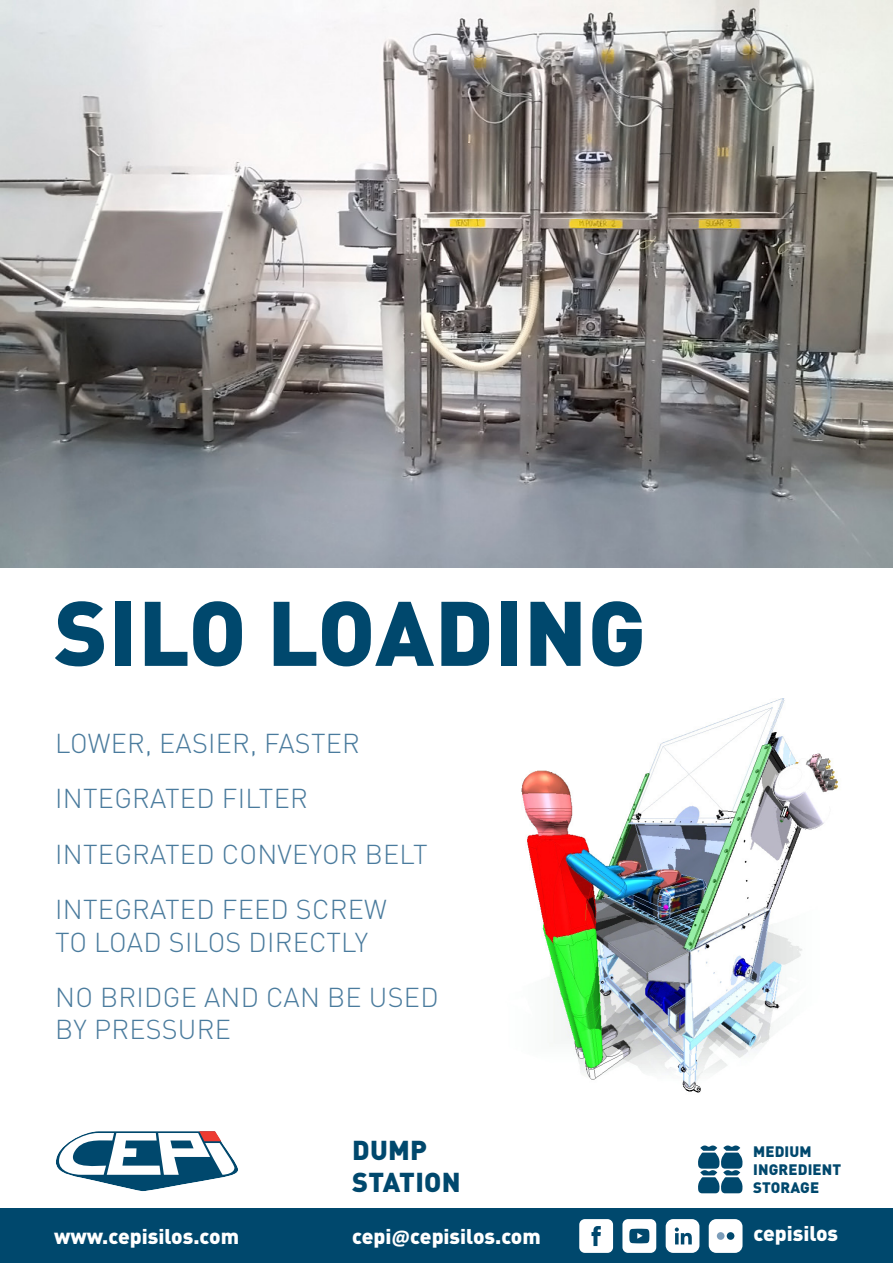
<style>
.page{position:relative;width:893px;height:1263px;background:#fff}
.page>*{position:absolute;margin:0;border:0;box-sizing:border-box;transform-origin:0 0}
.t1{font:900 90px "DIN Pro";letter-spacing:.01em;color:#00486d}
.t2{font:300 27px/32.4px "DIN Pro";letter-spacing:.01em;color:#4a7b9d}
.t3{font:900 27px/32.4px "DIN Pro";letter-spacing:.01em;color:#00486d}
.t4{font:900 21px "DIN Pro";color:#fff}
.t5{font:900 15px/18px "DIN Pro";letter-spacing:.01em;color:#00486d}
.s1{font-family:"Calibri";font-weight:700}
</style>
<div class="page">
<div style="left:0;top:1209px;width:893px;height:54px;background:#00486d"></div>
<svg style="left:56px;top:1131px;width:182px;height:60px"></svg>
<svg style="left:698px;top:1145px;width:45px;height:48px"></svg>
<svg style="left:579px;top:1219px;width:34px;height:34px"></svg>
<svg style="left:622px;top:1219px;width:34px;height:34px"></svg>
<svg style="left:709px;top:1219px;width:33px;height:34px"></svg>
<div style="left:717px;top:1232px;width:7px;height:8px;background:#7c9db9;border-radius:50%"></div>
<svg style="left:666px;top:1219px;width:33px;height:34px"></svg>
<img style="left:521px;top:698px;width:318px;height:395px">
<img style="left:0;top:0;width:893px;height:567px">
<p class="t1" style="left:54px;top:572px;width:593px">SILO LOADING</p>
<p class="t2" style="left:55px;top:726px;width:306px">LOWER, EASIER, FASTER</p>
<p class="t2" style="left:55px;top:781px;width:254px">INTEGRATED FILTER</p>
<p class="t2" style="left:55px;top:837px;width:374px">INTEGRATED CONVEYOR BELT</p>
<p class="t2" style="left:55px;top:892px;width:333px">INTEGRATED FEED SCREW<br>TO LOAD SILOS DIRECTLY</p>
<p class="t2" style="left:55px;top:980px;width:385px">NO BRIDGE AND CAN BE USED<br>BY PRESSURE</p>
<p class="t3" style="left:352px;top:1133px;width:110px">DUMP<br>STATION</p>
<p class="t5" style="left:753px;top:1142px;width:90px">MEDIUM<br>INGREDIENT<br>STORAGE</p>
<p class="t4" style="left:753px;top:1219px;width:86px">cepisilos</p>
<p class="t4" style="left:54px;top:1222px;width:187px">www.cepisilos.com</p>
<p class="t4" style="left:352px;top:1222px;width:190px">cepi<span class="s1">@</span>cepisilos.com</p>
</div>
